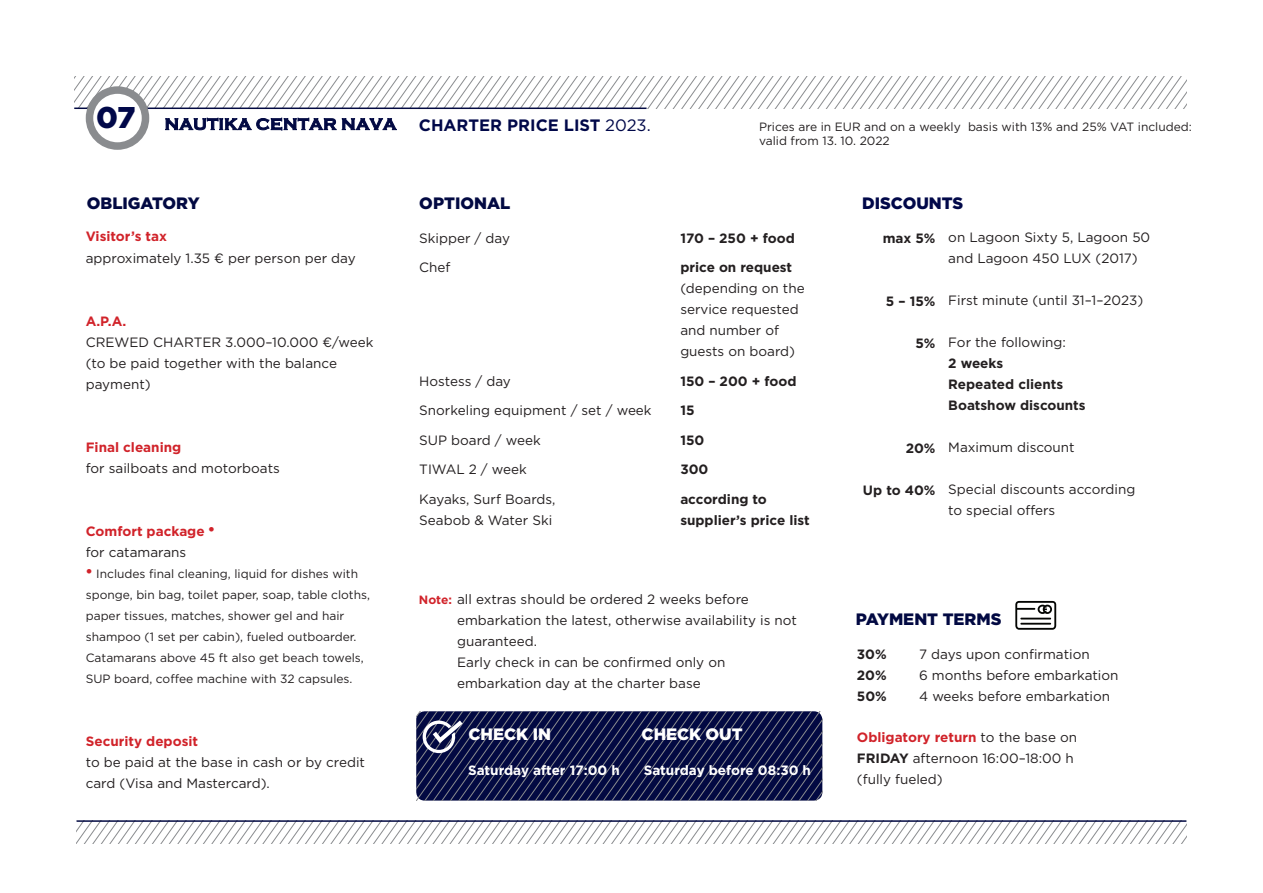
<style>
.page{position:relative;width:1263px;height:893px;background:#fff}
.page>*{position:absolute;margin:0;border:0;box-sizing:border-box;transform-origin:0 0}
.t1{font:900 30px "Gotham";color:#010849}
.t2{font:900 16.5px "Gotham";color:#020942}
.t3{font:700 16.5px "Gotham";color:#010849}
.t4{font:900 16.5px "Gotham";color:#fff}
.t5{font:900 16.5px "Gotham";color:#010849}
.t6{font:13.5px/21px "Gotham";color:#231f20}
.t7{font:700 13.5px/21px "Gotham";color:#231f20}
.t8{font:700 13.5px/21px "Gotham";color:#d1232a}
.t9{font:700 13.5px "Gotham";color:#fff}
.t10{font:12px/21px "Gotham";color:#231f20}
.s1{font-weight:400}
.s2{font-weight:900}
.s3{font-weight:400;color:#231f20}
.s4{font-weight:900;font-size:13.5px;color:#d1232a}
.s5{font-weight:700;font-size:12px;color:#d1232a}
.s6{font-weight:700;color:#d1232a}
.s7{font-weight:700}
</style>
<div class="page">
<svg style="left:77px;top:822px;width:1109px;height:21px"></svg>
<svg style="left:74px;top:77px;width:1112px;height:31px"></svg>
<hr style="left:74px;top:108px;width:572px;height:1px;background:#020942">
<svg style="left:165px;top:117px;width:232px;height:14px"></svg>
<div style="left:89px;top:90px;width:56px;height:56px;background:#fff;border-radius:50%"></div>
<div style="left:86px;top:86px;width:63px;height:64px;border:8px solid #8a8c8f;border-radius:50%"></div>
<hr style="left:77px;top:820px;width:1109px;height:2px;background:#020942">
<svg style="left:416px;top:711px;width:406px;height:90px;background:#1a2050"></svg>
<svg style="left:1015px;top:601px;width:41px;height:29px"></svg>
<h1 class="t1" style="left:96px;top:97px;width:41px">07</h1>
<p class="t3" style="left:419px;top:114px;width:233px">CHARTER PRICE LIST <span class="s1">2023.</span></p>
<p class="t10" style="left:759px;top:119px;width:434px;line-height:14.4px">Prices are in EUR and on a weekly basis with 13% and 25% VAT included: valid from 13. 10. 2022</p>
<p class="t2" style="left:87px;top:192px;width:114px">OBLIGATORY</p>
<p class="t2" style="left:419px;top:192px;width:93px">OPTIONAL</p>
<p class="t5" style="left:862px;top:192px;width:103px">DISCOUNTS</p>
<p class="t8" style="left:86px;top:226px;width:83px">Visitor’s tax</p>
<p class="t6" style="left:86px;top:247px;width:271px">approximately 1.35 € per person per day</p>
<p class="t8" style="left:86px;top:310px;width:42px">A.P.A.</p>
<p class="t6" style="left:86px;top:331px;width:289px">CREWED CHARTER 3.000–10.000 €/week (to be paid together with the balance payment)</p>
<p class="t8" style="left:86px;top:436px;width:97px">Final cleaning</p>
<p class="t6" style="left:86px;top:457px;width:196px">for sailboats and motorboats</p>
<p class="t8" style="left:86px;top:520px;width:131px">Comfort package <span class="s2">• </span><span class="s3">for catamarans</span></p>
<p class="t10" style="left:86px;top:562px;width:286px"><span class="s4">•</span> Includes final cleaning, liquid for dishes with sponge, bin bag, toilet paper, soap, table cloths, paper tissues, matches, shower gel and hair shampoo (1 set per cabin), fueled outboarder.<br>Catamarans above 45 ft also get beach towels, SUP board, coffee machine with 32 capsules.</p>
<p class="t8" style="left:86px;top:730px;width:114px">Security deposit</p>
<p class="t6" style="left:86px;top:751px;width:281px">to be paid at the base in cash or by credit card (Visa and Mastercard).</p>
<p class="t6" style="left:419px;top:227px;width:92px">Skipper / day</p>
<p class="t7" style="left:680px;top:227px;width:116px">170 – 250 + food</p>
<p class="t6" style="left:419px;top:256px;width:33px">Chef</p>
<p class="t7" style="left:680px;top:257px;width:113px">price on request</p>
<p class="t6" style="left:680px;top:277px;width:126px">(depending on the service requested and number of guests on board)</p>
<p class="t6" style="left:419px;top:370px;width:93px">Hostess / day</p>
<p class="t7" style="left:680px;top:370px;width:118px">150 – 200 + food</p>
<p class="t6" style="left:419px;top:400px;width:234px">Snorkeling equipment / set / week</p>
<p class="t7" style="left:680px;top:400px;width:16px">15</p>
<p class="t6" style="left:419px;top:429px;width:123px">SUP board / week</p>
<p class="t7" style="left:680px;top:429px;width:26px">150</p>
<p class="t6" style="left:419px;top:458px;width:109px">TIWAL 2 / week</p>
<p class="t7" style="left:680px;top:459px;width:30px">300</p>
<p class="t6" style="left:419px;top:488px;width:138px">Kayaks, Surf Boards,</p>
<p class="t7" style="left:680px;top:488px;width:88px">according to</p>
<p class="t6" style="left:419px;top:509px;width:134px">Seabob &amp; Water Ski</p>
<p class="t7" style="left:680px;top:509px;width:131px">supplier’s price list</p>
<p class="t6" style="left:457px;top:588px;width:341px;text-indent:-38px"><span class="s5">Note:</span> all extras should be ordered 2 weeks before embarkation the latest, otherwise availability is not guaranteed.<br>Early check in can be confirmed only on embarkation day at the charter base</p>
<p class="t4" style="left:468px;top:723px;width:84px">CHECK IN</p>
<p class="t4" style="left:642px;top:723px;width:102px">CHECK OUT</p>
<p class="t9" style="left:468px;top:761px;width:153px">Saturday after 17:00 h</p>
<p class="t9" style="left:644px;top:761px;width:169px">Saturday before 08:30 h</p>
<p class="t7" style="left:883px;top:227px;width:54px">max 5%</p>
<p class="t7" style="left:886px;top:290px;width:51px">5 – 15%</p>
<p class="t7" style="left:915px;top:332px;width:22px">5%</p>
<p class="t7" style="left:906px;top:437px;width:31px">20%</p>
<p class="t7" style="left:863px;top:479px;width:74px">Up to 40%</p>
<p class="t6" style="left:948px;top:226px;width:203px">on Lagoon Sixty 5, Lagoon 50 and Lagoon 450 LUX (2017)</p>
<p class="t6" style="left:948px;top:289px;width:196px">First minute (until 31–1–2023)</p>
<p class="t6" style="left:948px;top:331px;width:119px">For the following:</p>
<p class="t7" style="left:948px;top:352px;width:139px">2 weeks<br>Repeated clients<br>Boatshow discounts</p>
<p class="t6" style="left:948px;top:436px;width:128px">Maximum discount</p>
<p class="t6" style="left:948px;top:478px;width:189px">Special discounts according to special offers</p>
<p class="t2" style="left:856px;top:608px;width:147px">PAYMENT TERMS</p>
<p class="t7" style="left:857px;top:643px;width:31px">30%</p>
<p class="t6" style="left:919px;top:643px;width:172px">7 days upon confirmation</p>
<p class="t7" style="left:857px;top:664px;width:31px">20%</p>
<p class="t6" style="left:919px;top:664px;width:201px">6 months before embarkation</p>
<p class="t7" style="left:857px;top:685px;width:31px">50%</p>
<p class="t6" style="left:919px;top:685px;width:192px">4 weeks before embarkation</p>
<p class="t6" style="left:857px;top:727px;width:222px"><span class="s6">Obligatory return</span> to the base on<br><span class="s7">FRIDAY</span> afternoon 16:00–18:00 h (fully fueled)</p>
</div>
